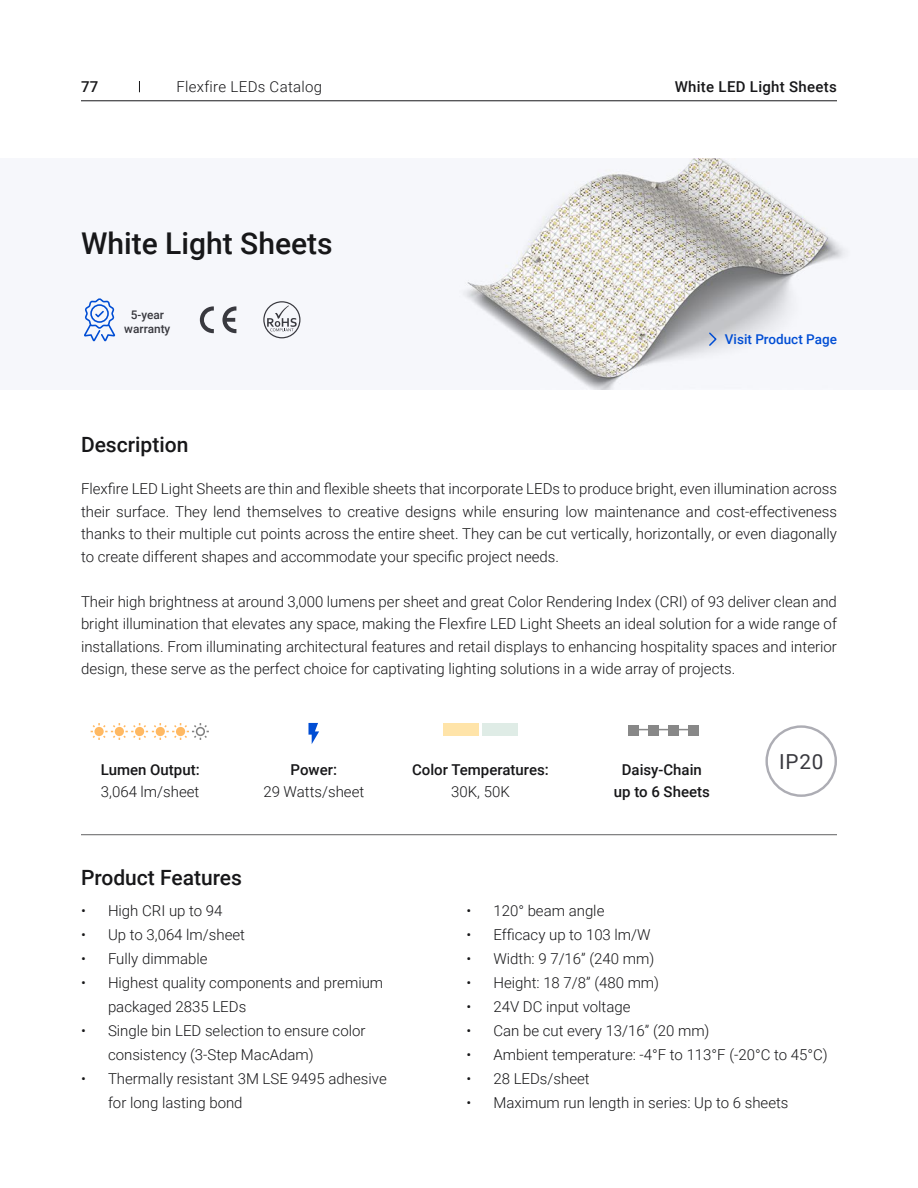
<style>
.page{position:relative;width:918px;height:1188px;background:#fff}
.page>*{position:absolute;margin:0;border:0;box-sizing:border-box;transform-origin:0 0}
.t1{font:500 30px "Roboto";color:#171719}
.t2{font:500 21px "Roboto";color:#171719}
.t3{font:20.7px "Roboto";color:#39393f}
.t4{font:300 15px/22.5px "Roboto";color:#171719}
.t5{font:500 15px/22.5px "Roboto";color:#171719;text-align:center}
.t6{font:300 15px "Roboto";letter-spacing:.02em;color:#171719}
.t7{font:500 15px "Roboto";letter-spacing:.02em;color:#171719}
.t8{font:500 13.5px "Roboto";color:#004dd4}
.t9{font:500 11.85px/14.2px "Roboto";color:#39393f;text-align:center}
</style>
<div class="page">
<img style="left:93px;top:159px;width:757px;height:230px">
<hr style="left:81px;top:834px;width:756px;height:1px;background:#616162">
<svg style="left:308px;top:723px;width:11px;height:21px"></svg>
<div style="left:765px;top:725px;width:72px;height:72px;border:2px solid #adadb4;border-radius:50%"></div>
<div style="left:443px;top:723px;width:36px;height:13px;background:#ffe4a9"></div>
<div style="left:482px;top:723px;width:36px;height:13px;background:#dfece6"></div>
<svg style="left:708px;top:331px;width:10px;height:16px"></svg>
<svg style="left:84px;top:298px;width:31px;height:43px"></svg>
<svg style="left:200px;top:306px;width:14px;height:27px"></svg>
<svg style="left:222px;top:306px;width:14px;height:27px"></svg>
<svg style="left:263px;top:301px;width:37px;height:37px"></svg>
<svg style="left:91px;top:723px;width:118px;height:17px"></svg>
<div style="left:629px;top:725px;width:10px;height:10px;background:#888"></div>
<div style="left:649px;top:725px;width:10px;height:10px;background:#888"></div>
<div style="left:669px;top:725px;width:10px;height:10px;background:#888"></div>
<div style="left:689px;top:725px;width:10px;height:10px;background:#888"></div>
<hr style="left:634px;top:729px;width:65px;height:1px;background:#888">
<hr style="left:81px;top:101px;width:756px;height:1px;background:#171719">
<p class="t5" style="left:81px;top:75px;width:19px">77</p>
<p class="t6" style="left:176px;top:76px;width:147px">Flexfire LEDs Catalog</p>
<p class="t7" style="left:675px;top:76px;width:164px">White LED Light Sheets</p>
<h1 class="t1" style="left:81px;top:223px;width:253px">White Light Sheets</h1>
<p class="t9" style="left:124px;top:307px;width:48px">5-year warranty</p>
<h2 class="t2" style="left:81px;top:430px;width:109px">Description</h2>
<p class="t8" style="left:725px;top:330px;width:114px">Visit Product Page</p>
<p class="t4" style="left:81px;top:477px;width:758px;text-align:justify">Flexfire LED Light Sheets are thin and flexible sheets that incorporate LEDs to produce bright, even illumination across their surface. They lend themselves to creative designs while ensuring low maintenance and cost-effectiveness thanks to their multiple cut points across the entire sheet. They can be cut vertically, horizontally, or even diagonally to create different shapes and accommodate your specific project needs.</p>
<p class="t4" style="left:81px;top:590px;width:758px;text-align:justify">Their high brightness at around 3,000 lumens per sheet and great Color Rendering Index (CRI) of 93 deliver clean and bright illumination that elevates any space, making the Flexfire LED Light Sheets an ideal solution for a wide range of installations. From illuminating architectural features and retail displays to enhancing hospitality spaces and interior design, these serve as the perfect choice for captivating lighting solutions in a wide array of projects.</p>
<p class="t5" style="left:101px;top:757px;width:100px">Lumen Output:</p>
<p class="t4" style="left:101px;top:780px;width:100px">3,064 lm/sheet</p>
<p class="t5" style="left:291px;top:757px;width:48px">Power:</p>
<p class="t4" style="left:263px;top:780px;width:102px">29 Watts/sheet</p>
<p class="t5" style="left:412px;top:757px;width:138px">Color Temperatures:</p>
<p class="t4" style="left:451px;top:780px;width:60px">30K, 50K</p>
<p class="t5" style="left:614px;top:757px;width:98px">Daisy-Chain up to 6 Sheets</p>
<h3 class="t3" style="left:779px;top:747px;width:46px">IP20</h3>
<h2 class="t2" style="left:81px;top:863px;width:163px">Product Features</h2>
<p class="t4" style="left:81px;top:899px;width:143px">• High CRI up to 94</p>
<p class="t4" style="left:81px;top:923px;width:166px">• Up to 3,064 lm/sheet</p>
<p class="t4" style="left:81px;top:947px;width:128px">• Fully dimmable</p>
<p class="t4" style="left:108px;top:970px;width:277px;line-height:24px;text-indent:-27px">• Highest quality components and premium packaged 2835 LEDs</p>
<p class="t4" style="left:108px;top:1018px;width:259px;line-height:24px;text-indent:-27px">• Single bin LED selection to ensure color consistency (3-Step MacAdam)</p>
<p class="t4" style="left:108px;top:1066px;width:280px;line-height:24px;text-indent:-27px">• Thermally resistant 3M LSE 9495 adhesive for long lasting bond</p>
<p class="t4" style="left:466px;top:899px;width:139px">• 120° beam angle</p>
<p class="t4" style="left:466px;top:923px;width:186px">• Efficacy up to 103 lm/W</p>
<p class="t4" style="left:466px;top:947px;width:189px">• Width: 9 7/16” (240 mm)</p>
<p class="t4" style="left:466px;top:971px;width:194px">• Height: 18 7/8” (480 mm)</p>
<p class="t4" style="left:466px;top:995px;width:166px">• 24V DC input voltage</p>
<p class="t4" style="left:466px;top:1019px;width:245px">• Can be cut every 13/16” (20 mm)</p>
<p class="t4" style="left:466px;top:1043px;width:363px">• Ambient temperature: -4°F to 113°F (-20°C to 45°C)</p>
<p class="t4" style="left:466px;top:1067px;width:125px">• 28 LEDs/sheet</p>
<p class="t4" style="left:466px;top:1091px;width:324px">• Maximum run length in series: Up to 6 sheets</p>
</div>
